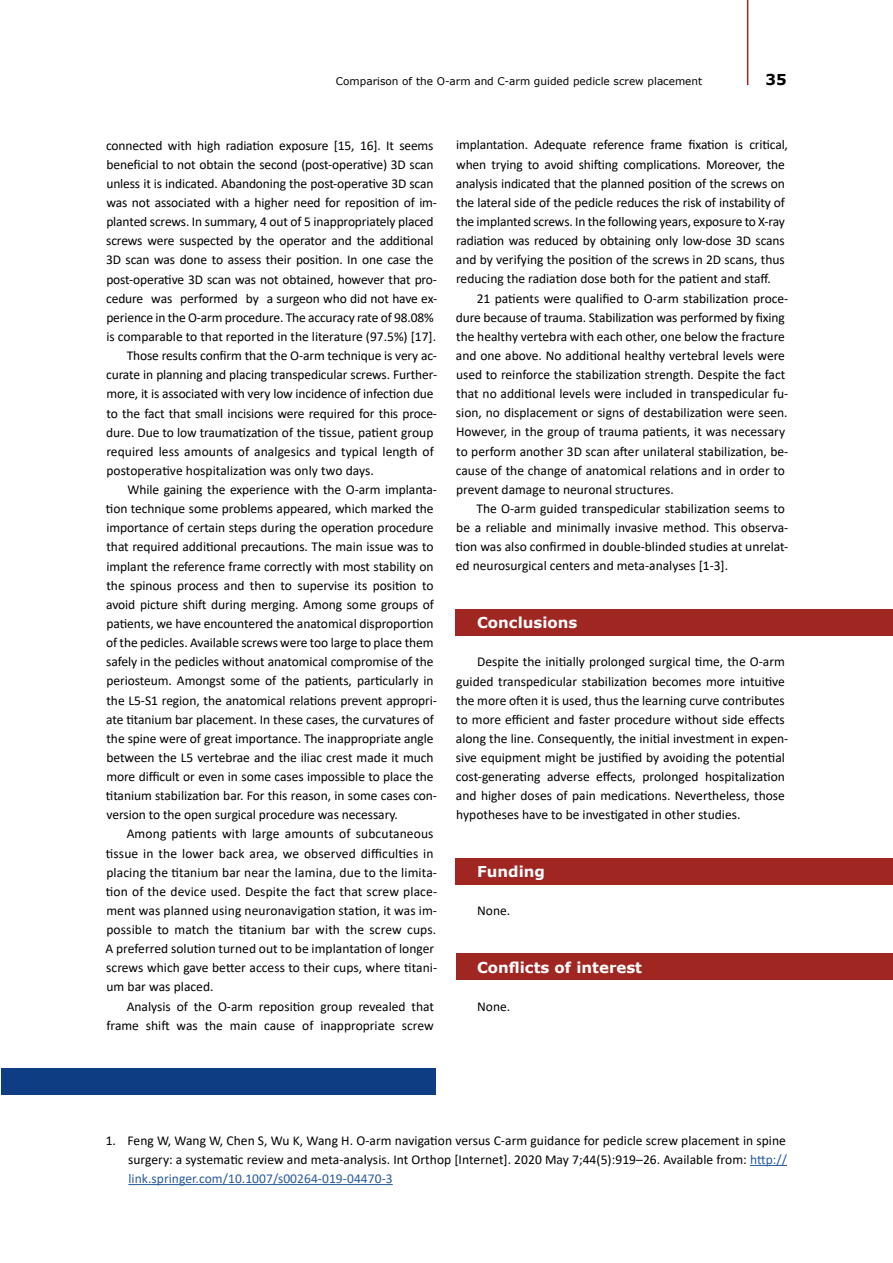
<style>
.page{position:relative;width:893px;height:1263px;background:#fff}
.page>*{position:absolute;margin:0;border:0;box-sizing:border-box;transform-origin:0 0}
.t1{font:700 15px "Verdana";color:#fff}
.t2{font:15px "Verdana Bold 2";color:#fff}
.t3{font:15px "Verdana Bold 2";color:#000}
.t4{font:13.5px/19.2px "Calibri";letter-spacing:-.005em;color:#000}
.t5{font:13.5px "Calibri 2";letter-spacing:-.005em;color:#000}
.t6{font:10.5px "Verdana";color:#000}
.s1{font-family:"Calibri 2"}
.s2{color:#275b9b}
</style>
<div class="page">
<div style="left:456px;top:953px;width:437px;height:27px;background:#a02621"></div>
<div style="left:456px;top:858px;width:437px;height:26px;background:#a02621"></div>
<div style="left:455px;top:609px;width:438px;height:26px;background:#a02621"></div>
<hr style="left:750px;top:1165px;width:37px;height:1px;background:#275b9b">
<hr style="left:128px;top:1184px;width:265px;height:1px;background:#275b9b">
<div style="left:1px;top:1068px;width:434px;height:27px;background:#0f3d84"></div>
<hr style="left:747px;top:0;width:1px;height:85px;background:#a02621">
<p class="t6" style="left:336px;top:74px;width:368px">Comparison of the O-arm and C-arm guided pedicle screw placement</p>
<p class="t3" style="left:765px;top:69px;width:23px">35</p>
<p class="t4" style="left:106px;top:135px;width:329px">connected with high radiation exposure [15, 16]. It seems</p>
<p class="t4" style="left:107px;top:154px;width:328px">beneficial to not obtain the second (post-operative) 3D scan</p>
<p class="t4" style="left:106px;top:174px;width:329px">unless it is indicated. Abandoning the post-operative 3D scan</p>
<p class="t4" style="left:106px;top:193px;width:332px">was not associated with a higher need for reposition of im<span class="s1">-</span></p>
<p class="t4" style="left:106px;top:212px;width:329px">planted screws. In summary, 4 out of 5 inappropriately placed</p>
<p class="t4" style="left:106px;top:231px;width:329px">screws were suspected by the operator and the additional</p>
<p class="t4" style="left:106px;top:250px;width:329px">3D scan was done to assess their position. In one case the</p>
<p class="t4" style="left:106px;top:269px;width:332px">post-operative 3D scan was not obtained, however that pro<span class="s1">-</span></p>
<p class="t4" style="left:106px;top:288px;width:332px">cedure was performed by a surgeon who did not have ex<span class="s1">-</span></p>
<p class="t4" style="left:106px;top:307px;width:329px">perience in the O-arm procedure. The accuracy rate of 98.08%</p>
<p class="t4" style="left:106px;top:327px;width:331px">is comparable to that reported in the literature (97.5%) [17].</p>
<p class="t4" style="left:127px;top:346px;width:312px">Those results confirm that the O-arm technique is very ac<span class="s1">-</span></p>
<p class="t5" style="left:106px;top:365px;width:332px">curate in planning and placing transpedicular screws. Further-</p>
<p class="t4" style="left:106px;top:384px;width:329px">more, it is associated with very low incidence of infection due</p>
<p class="t5" style="left:107px;top:404px;width:332px">to the fact that small incisions were required for this proce-</p>
<p class="t4" style="left:106px;top:422px;width:329px">dure. Due to low traumatization of the tissue, patient group</p>
<p class="t5" style="left:106px;top:442px;width:329px">required less amounts of analgesics and typical length of</p>
<p class="t4" style="left:106px;top:460px;width:269px">postoperative hospitalization was only two days.</p>
<p class="t4" style="left:127px;top:480px;width:311px">While gaining the experience with the O-arm implanta<span class="s1">-</span></p>
<p class="t4" style="left:106px;top:499px;width:329px">tion technique some problems appeared, which marked the</p>
<p class="t4" style="left:106px;top:518px;width:329px">importance of certain steps during the operation procedure</p>
<p class="t4" style="left:107px;top:537px;width:329px">that required additional precautions. The main issue was to</p>
<p class="t4" style="left:106px;top:556px;width:329px">implant the reference frame correctly with most stability on</p>
<p class="t4" style="left:107px;top:575px;width:329px">the spinous process and then to supervise its position to</p>
<p class="t4" style="left:106px;top:594px;width:329px">avoid picture shift during merging. Among some groups of</p>
<p class="t4" style="left:106px;top:613px;width:329px">patients, we have encountered the anatomical disproportion</p>
<p class="t4" style="left:106px;top:633px;width:329px">of the pedicles. Available screws were too large to place them</p>
<p class="t5" style="left:106px;top:652px;width:329px">safely in the pedicles without anatomical compromise of the</p>
<p class="t4" style="left:106px;top:671px;width:329px">periosteum. Amongst some of the patients, particularly in</p>
<p class="t4" style="left:107px;top:690px;width:332px">the L5-S1 region, the anatomical relations prevent appropri<span class="s1">-</span></p>
<p class="t4" style="left:106px;top:709px;width:329px">ate titanium bar placement. In these cases, the curvatures of</p>
<p class="t5" style="left:107px;top:729px;width:329px">the spine were of great importance. The inappropriate angle</p>
<p class="t4" style="left:107px;top:747px;width:329px">between the L5 vertebrae and the iliac crest made it much</p>
<p class="t4" style="left:106px;top:767px;width:329px">more difficult or even in some cases impossible to place the</p>
<p class="t4" style="left:106px;top:786px;width:333px">titanium stabilization bar. For this reason, in some cases con<span class="s1">-</span></p>
<p class="t5" style="left:107px;top:805px;width:293px">version to the open surgical procedure was necessary.</p>
<p class="t4" style="left:127px;top:824px;width:308px">Among patients with large amounts of subcutaneous</p>
<p class="t4" style="left:106px;top:843px;width:329px">tissue in the lower back area, we observed difficulties in</p>
<p class="t4" style="left:106px;top:862px;width:332px">placing the titanium bar near the lamina, due to the limita<span class="s1">-</span></p>
<p class="t4" style="left:106px;top:881px;width:333px">tion of the device used. Despite the fact that screw place<span class="s1">-</span></p>
<p class="t4" style="left:106px;top:900px;width:332px">ment was planned using neuronavigation station, it was im<span class="s1">-</span></p>
<p class="t4" style="left:106px;top:920px;width:331px">possible to match the titanium bar with the screw cups.</p>
<p class="t4" style="left:105px;top:939px;width:330px">A preferred solution turned out to be implantation of longer</p>
<p class="t4" style="left:106px;top:958px;width:332px">screws which gave better access to their cups, where titani<span class="s1">-</span></p>
<p class="t4" style="left:106px;top:977px;width:109px">um bar was placed.</p>
<p class="t4" style="left:127px;top:996px;width:309px">Analysis of the O-arm reposition group revealed that</p>
<p class="t4" style="left:106px;top:1015px;width:329px">frame shift was the main cause of inappropriate screw</p>
<p class="t4" style="left:456px;top:135px;width:333px">implantation. Adequate reference frame fixation is critical,</p>
<p class="t4" style="left:456px;top:154px;width:330px">when trying to avoid shifting complications. Moreover, the</p>
<p class="t4" style="left:456px;top:173px;width:330px">analysis indicated that the planned position of the screws on</p>
<p class="t4" style="left:456px;top:192px;width:330px">the lateral side of the pedicle reduces the risk of instability of</p>
<p class="t4" style="left:456px;top:212px;width:330px">the implanted screws. In the following years, exposure to X-ray</p>
<p class="t4" style="left:456px;top:231px;width:330px">radiation was reduced by obtaining only low-dose 3D scans</p>
<p class="t4" style="left:456px;top:250px;width:330px">and by verifying the position of the screws in 2D scans, thus</p>
<p class="t4" style="left:456px;top:269px;width:316px">reducing the radiation dose both for the patient and staff.</p>
<p class="t4" style="left:477px;top:288px;width:313px">21 patients were qualified to O-arm stabilization proce<span class="s1">-</span></p>
<p class="t4" style="left:456px;top:307px;width:330px">dure because of trauma. Stabilization was performed by fixing</p>
<p class="t4" style="left:456px;top:326px;width:330px">the healthy vertebra with each other, one below the fracture</p>
<p class="t4" style="left:456px;top:345px;width:331px">and one above. No additional healthy vertebral levels were</p>
<p class="t4" style="left:456px;top:365px;width:331px">used to reinforce the stabilization strength. Despite the fact</p>
<p class="t4" style="left:456px;top:384px;width:334px">that no additional levels were included in transpedicular fu<span class="s1">-</span></p>
<p class="t4" style="left:456px;top:403px;width:333px">sion, no displacement or signs of destabilization were seen.</p>
<p class="t4" style="left:456px;top:422px;width:331px">However, in the group of trauma patients, it was necessary</p>
<p class="t4" style="left:456px;top:441px;width:334px">to perform another 3D scan after unilateral stabilization, be<span class="s1">-</span></p>
<p class="t4" style="left:456px;top:460px;width:330px">cause of the change of anatomical relations and in order to</p>
<p class="t5" style="left:456px;top:480px;width:219px">prevent damage to neuronal structures.</p>
<p class="t4" style="left:477px;top:499px;width:310px">The O-arm guided transpedicular stabilization seems to</p>
<p class="t4" style="left:456px;top:518px;width:334px">be a reliable and minimally invasive method. This observa<span class="s1">-</span></p>
<p class="t4" style="left:456px;top:537px;width:334px">tion was also confirmed in double-blinded studies at unrelat<span class="s1">-</span></p>
<p class="t4" style="left:456px;top:556px;width:274px">ed neurosurgical centers and meta-analyses [1-3].</p>
<h4 class="t2" style="left:477px;top:612px;width:102px">Conclusions</h4>
<p class="t4" style="left:456px;top:652px;width:334px;text-indent:21px">Despite the initially prolonged surgical time, the O-arm guided transpedicular stabilization becomes more intuitive the more often it is used, thus the learning curve contributes to more efficient and faster procedure without side effects along the line. Consequently, the initial investment in expen&shy;sive equipment might be justified by avoiding the potential cost-generating adverse effects, prolonged hospitalization and higher doses of pain medications. Nevertheless, those hypotheses have to be investigated in other studies.</p>
<h4 class="t2" style="left:477px;top:861px;width:69px">Funding</h4>
<p class="t5" style="left:477px;top:901px;width:35px">None.</p>
<h4 class="t1" style="left:477px;top:956px;width:167px">Conflicts of interest</h4>
<p class="t5" style="left:477px;top:997px;width:35px">None.</p>
<p class="t4" style="left:128px;top:1130px;width:660px;text-align:justify;text-indent:-22px">1. Feng W, Wang W, Chen S, Wu K, Wang H. O-arm navigation versus C-arm guidance for pedicle screw placement in spine surgery: a systematic review and meta-analysis. Int Orthop [Internet]. 2020 May 7;44(5):919–26. Available from: <span class="s2">http:// link.springer.com/10.1007/s00264-019-04470-3</span></p>
</div>
